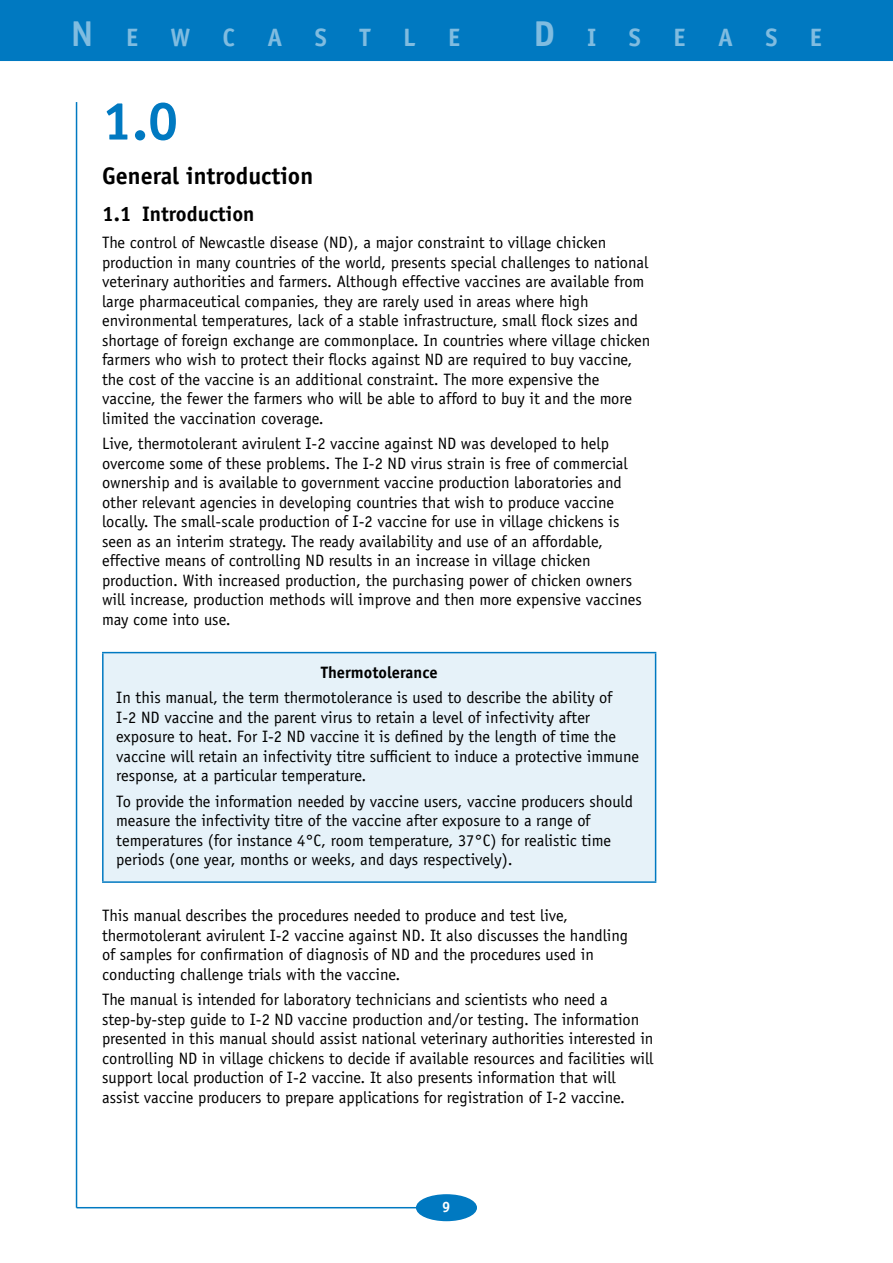
<style>
.page{position:relative;width:893px;height:1263px;background:#fff}
.page>*{position:absolute;margin:0;border:0;box-sizing:border-box;transform-origin:0 0}
.Chapter_No{font:700 54px "Officina Sans Std";color:#0079c1}
.t1{font:700 36px "Officina Sans Std";color:#80bce0}
.t2{font:700 25.2px "Officina Sans Std";color:#80bce0}
.Heading_1{font:700 24px "Officina Sans Std";color:#000}
.Heading_2_after_1{font:700 21px "Officina Sans Std";color:#000}
.Body{font:16.5px/19.5px "Officina Sans Std";color:#000}
.t3{font:700 15px "Officina Sans Std";color:#fff}
.s1{font-size:25.2px}
.s2{font-weight:700}
</style>
<div class="page">
<div style="left:0;top:0;width:893px;height:61px;background:#0079c1"></div>
<div style="left:417px;top:1195px;width:59px;height:25px;background:#0079c1;border-radius:50%"></div>
<div style="left:416px;top:1194px;width:61px;height:27px;border:2px solid #0079c1;border-radius:50%"></div>
<hr style="left:76px;top:102px;width:1px;height:1106px;background:#0079c1">
<hr style="left:77px;top:1207px;width:340px;height:1px;background:#0079c1">
<div style="left:103px;top:653px;width:553px;height:229px;background:#e6f2f9"></div>
<hr style="left:102px;top:652px;width:554px;height:1px;background:#0079c1">
<hr style="left:102px;top:653px;width:2px;height:228px;background:#0079c1">
<hr style="left:655px;top:653px;width:1px;height:228px;background:#0079c1">
<hr style="left:102px;top:881px;width:554px;height:2px;background:#0079c1">
<h2 class="t1" style="left:71px;top:12px;width:69px">N <span class="s1">E</span></h2>
<h3 class="t2" style="left:171px;top:22px;width:22px">W</h3>
<h3 class="t2" style="left:223px;top:22px;width:14px">C</h3>
<h3 class="t2" style="left:268px;top:22px;width:16px">A</h3>
<h3 class="t2" style="left:315px;top:22px;width:14px">S</h3>
<h3 class="t2" style="left:359px;top:22px;width:13px">T</h3>
<h3 class="t2" style="left:403px;top:22px;width:14px">L</h3>
<h3 class="t2" style="left:448px;top:22px;width:14px">E</h3>
<h2 class="t1" style="left:533px;top:12px;width:65px">D <span class="s1">I</span></h2>
<h3 class="t2" style="left:629px;top:22px;width:14px">S</h3>
<h3 class="t2" style="left:673px;top:22px;width:14px">E</h3>
<h3 class="t2" style="left:718px;top:22px;width:16px">A</h3>
<h3 class="t2" style="left:765px;top:22px;width:14px">S</h3>
<h3 class="t2" style="left:810px;top:22px;width:14px">E</h3>
<p class="Chapter_No" style="left:102px;top:87px;width:78px">1.0</p>
<h1 class="Heading_1" style="left:102px;top:161px;width:213px">General introduction</h1>
<h2 class="Heading_2_after_1" style="left:102px;top:201px;width:154px">1.1 Introduction</h2>
<p class="Body" style="left:102px;top:233px;width:550px">The control of Newcastle disease (ND), a major constraint to village chicken production in many countries of the world, presents special challenges to national veterinary authorities and farmers. Although effective vaccines are available from large pharmaceutical companies, they are rarely used in areas where high environmental temperatures, lack of a stable infrastructure, small flock sizes and shortage of foreign exchange are commonplace. In countries where village chicken farmers who wish to protect their flocks against ND are required to buy vaccine, the cost of the vaccine is an additional constraint. The more expensive the vaccine, the fewer the farmers who will be able to afford to buy it and the more limited the vaccination coverage.</p>
<p class="Body" style="left:102px;top:434px;width:541px">Live, thermotolerant avirulent I-2 vaccine against ND was developed to help overcome some of these problems. The I-2 ND virus strain is free of commercial ownership and is available to government vaccine production laboratories and other relevant agencies in developing countries that wish to produce vaccine locally. The small-scale production of I-2 vaccine for use in village chickens is seen as an interim strategy. The ready availability and use of an affordable, effective means of controlling ND results in an increase in village chicken production. With increased production, the purchasing power of chicken owners will increase, production methods will improve and then more expensive vaccines may come into use.</p>
<p class="Body" style="left:116px;top:659px;width:498px;line-height:25.5px;text-indent:204px"><span class="s2">Thermotolerance<br></span>In this manual, the term thermotolerance is used to describe the ability of</p>
<p class="Body" style="left:116px;top:707px;width:524px">I-2 ND vaccine and the parent virus to retain a level of infectivity after exposure to heat. For I-2 ND vaccine it is defined by the length of time the vaccine will retain an infectivity titre sufficient to induce a protective immune response, at a particular temperature.</p>
<p class="Body" style="left:116px;top:791px;width:518px">To provide the information needed by vaccine users, vaccine producers should measure the infectivity titre of the vaccine after exposure to a range of temperatures (for instance 4°C, room temperature, 37°C) for realistic time periods (one year, months or weeks, and days respectively).</p>
<p class="Body" style="left:102px;top:906px;width:527px">This manual describes the procedures needed to produce and test live, thermotolerant avirulent I-2 vaccine against ND. It also discusses the handling of samples for confirmation of diagnosis of ND and the procedures used in conducting challenge trials with the vaccine.</p>
<p class="Body" style="left:102px;top:990px;width:553px">The manual is intended for laboratory technicians and scientists who need a step‑by-step guide to I-2 ND vaccine production and/or testing. The information presented in this manual should assist national veterinary authorities interested in controlling ND in village chickens to decide if available resources and facilities will support local production of I-2 vaccine. It also presents information that will assist vaccine producers to prepare applications for registration of I-2 vaccine.</p>
<p class="t3" style="left:442px;top:1197px;width:10px">9</p>
</div>
